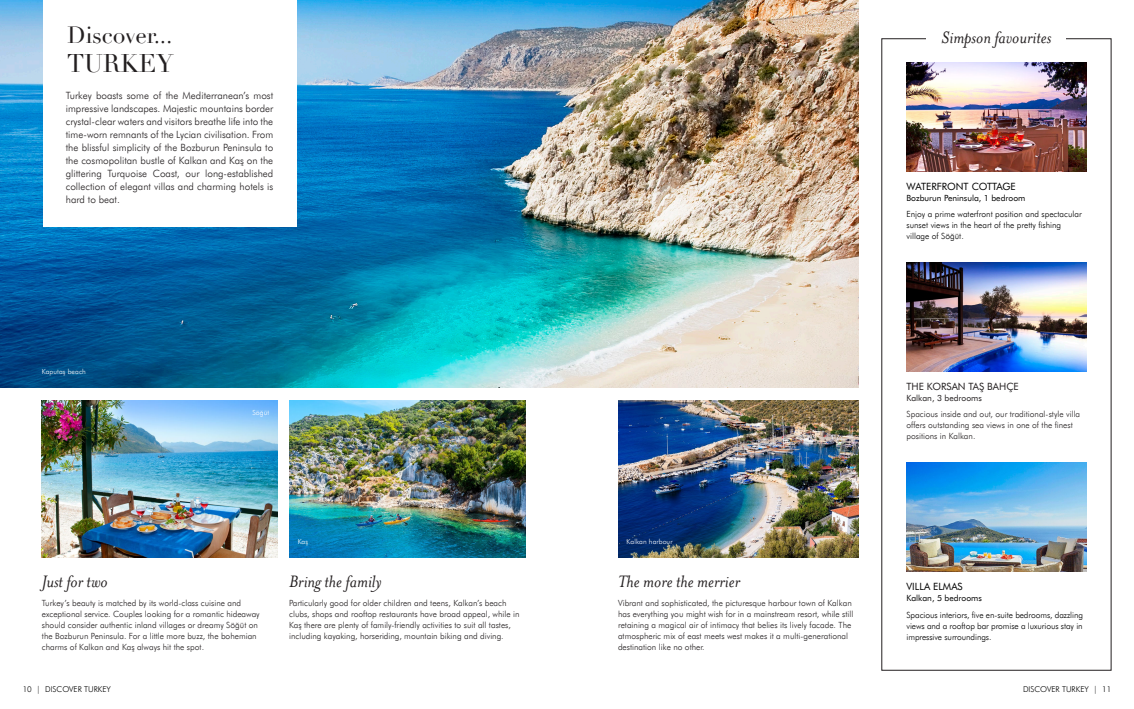
<style>
.page{position:relative;width:1134px;height:709px;background:#fff}
.page>*{position:absolute;margin:0;border:0;box-sizing:border-box;transform-origin:0 0}
.t1{font:25px "Didot";letter-spacing:-.01em;color:#231f20}
.t2{font:23px "Didot";letter-spacing:-.01em;color:#231f20}
.Mrs_Eaves_Sub_Title{font:italic 19px "Mrs Eaves OT";color:#231f20}
.t3{font:300 10px/13px "Futura BT";color:#231f20;text-align:justify}
.Body_Copy{font:10px "Futura BT";color:#000}
.Body_Copy-2{font:10px "Futura BT";color:#231f20}
.Body_Copy-3{font:300 8.5px/11px "Futura BT";color:#231f20}
.Body_Copy-4{font:300 8.5px/11px "Futura BT";color:#000;text-align:justify}
.Body_Copy-5{font:8.5px "Futura BT";color:#000}
.Body_Copy-6{font:8.5px "Futura BT";color:#231f20}
.t4{font:300 8px "Futura BT";color:#000}
.t5{font:300 7px "Futura BT";letter-spacing:.01em;color:#fff}
</style>
<div class="page">
<img style="left:0;top:0;width:858px;height:387px">
<div style="left:43px;top:0;width:254px;height:226px;background:#fff"></div>
<img style="left:618px;top:401px;width:240px;height:156px">
<img style="left:906px;top:463px;width:180px;height:108px">
<img style="left:907px;top:263px;width:179px;height:108px">
<img style="left:906px;top:63px;width:180px;height:108px">
<img style="left:42px;top:401px;width:236px;height:156px">
<img style="left:289px;top:401px;width:236px;height:156px">
<p class="t2" style="left:67px;top:21px;width:107px">Discover...</p>
<p class="t1" style="left:67px;top:48px;width:108px">TURKEY</p>
<p class="t3" style="left:66px;top:89px;width:209px">Turkey boasts some of the Mediterranean’s most impressive landscapes. Majestic mountains border crystal-clear waters and visitors breathe life into the time-worn remnants of the Lycian civilisation. From the blissful simplicity of the Bozburun Peninsula to the cosmopolitan bustle of Kalkan and Kaş on the glittering Turquoise Coast, our long-established collection of elegant villas and charming hotels is hard to beat.</p>
<p class="t5" style="left:42px;top:367px;width:46px">Kaputaş beach</p>
<p class="t5" style="left:252px;top:408px;width:18px">Söğüt</p>
<p class="Mrs_Eaves_Sub_Title" style="left:42px;top:570px;width:67px">Just for two</p>
<p class="Body_Copy-3" style="left:42px;top:597px;width:219px">Turkey’s beauty is matched by its world-class cuisine and exceptional service. Couples looking for a romantic hideaway should consider authentic inland villages or dreamy Söğüt on the Bozburun Peninsula. For a little more buzz, the bohemian charms of Kalkan and Kaş always hit the spot.</p>
<p class="t5" style="left:298px;top:537px;width:12px">Kaş</p>
<p class="Mrs_Eaves_Sub_Title" style="left:289px;top:570px;width:94px">Bring the family</p>
<p class="Body_Copy-3" style="left:289px;top:597px;width:232px">Particularly good for older children and teens, Kalkan’s beach clubs, shops and rooftop restaurants have broad appeal, while in Kaş there are plenty of family-friendly activities to suit all tastes, including kayaking, horseriding, mountain biking and diving.</p>
<p class="Mrs_Eaves_Sub_Title" style="left:941px;top:27px;width:111px">Simpson favourites</p>
<p class="Body_Copy" style="left:906px;top:179px;width:111px">WATERFRONT COTTAGE</p>
<p class="Body_Copy-5" style="left:906px;top:192px;width:120px">Bozburun Peninsula, 1 bedroom</p>
<p class="Body_Copy-4" style="left:906px;top:209px;width:177px;text-align:left">Enjoy a prime waterfront position and spectacular sunset views in the heart of the pretty fishing village of Söğüt.</p>
<p class="t5" style="left:626px;top:537px;width:48px">Kalkan harbour</p>
<p class="Mrs_Eaves_Sub_Title" style="left:618px;top:570px;width:124px">The more the merrier</p>
<p class="Body_Copy-3" style="left:618px;top:597px;width:237px">Vibrant and sophisticated, the picturesque harbour town of Kalkan has everything you might wish for in a mainstream resort, while still retaining a magical air of intimacy that belies its lively facade. The atmospheric mix of east meets west makes it a multi-generational destination like no other.</p>
<p class="Body_Copy-2" style="left:906px;top:379px;width:114px">THE KORSAN TAŞ BAHÇE</p>
<p class="Body_Copy-6" style="left:906px;top:392px;width:77px">Kalkan, 3 bedrooms</p>
<p class="Body_Copy-3" style="left:906px;top:409px;width:175px">Spacious inside and out, our traditional-style villa offers outstanding sea views in one of the finest positions in Kalkan.</p>
<p class="Body_Copy" style="left:906px;top:580px;width:58px">VILLA ELMAS</p>
<p class="Body_Copy-5" style="left:906px;top:593px;width:77px">Kalkan, 5 bedrooms</p>
<p class="Body_Copy-4" style="left:906px;top:609px;width:178px">Spacious interiors, five en-suite bedrooms, dazzling views and a rooftop bar promise a luxurious stay in impressive surroundings.</p>
<p class="t4" style="left:23px;top:683px;width:90px">10 | DISCOVER TURKEY</p>
<p class="t4" style="left:1023px;top:683px;width:90px">DISCOVER TURKEY | 11</p>
</div>
